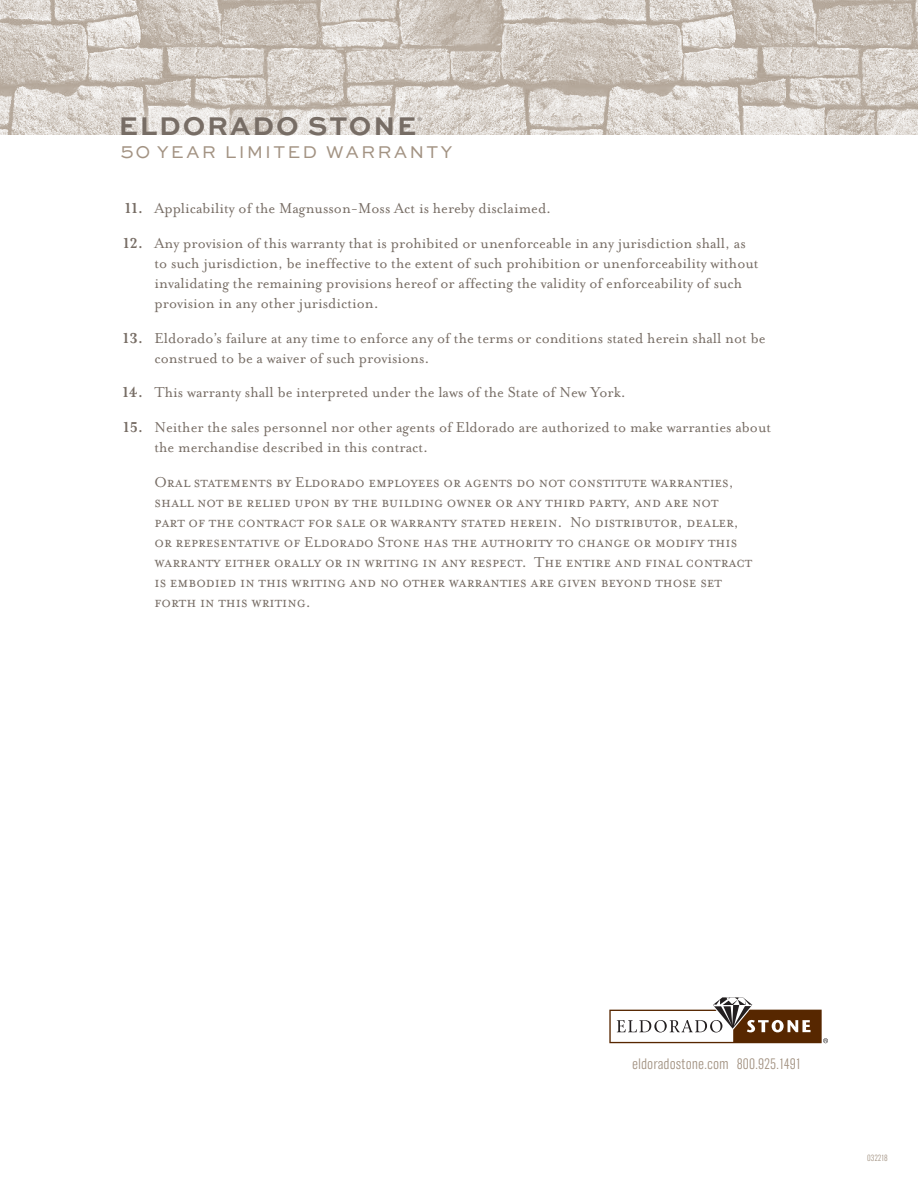
<style>
.page{position:relative;width:918px;height:1188px;background:#fff}
.page>*{position:absolute;margin:0;border:0;box-sizing:border-box;transform-origin:0 0}
.t1{font:700 27px "Sweet Sans";letter-spacing:.07em;color:#776d65}
.t2{font:18px "Sweet Sans";letter-spacing:.12em;color:#a39383}
.t3{font:16.5px/20px "Mrs Eaves OT";color:#776d65}
.t4{font:300 15.15px "Grotzec Cond";color:#a39383}
.t5{font:300 9px "Grotzec Cond";color:#a39383}
.t6{font:5.25px "Helvetica Neue LT Std";color:#776d65}
.s1{font-size:19.2px}
.s2{font-weight:700}
</style>
<div class="page">
<svg style="left:609px;top:997px;width:219px;height:46px"></svg>
<img style="left:0;top:0;width:918px;height:135px">
<div style="left:110px;top:105px;width:324px;height:42px;background:#fff;opacity:.5"></div>
<h1 class="t1" style="left:119px;top:110px;width:299px">ELDORADO STONE</h1>
<p class="t6" style="left:418px;top:116px;width:6px">®</p>
<p class="t2" style="left:120px;top:141px;width:334px"><span class="s1">50</span> YEAR LIMITED WARRANTY</p>
<p class="t3" style="left:125px;top:198px;width:428px"><span class="s2">11.</span> Applicability of the Magnusson-Moss Act is hereby disclaimed.</p>
<p class="t3" style="left:154px;top:233px;width:606px;text-indent:-31px"><span class="s2">12.</span> Any provision of this warranty that is prohibited or unenforceable in any jurisdiction shall, as to such jurisdiction, be ineffective to the extent of such prohibition or unenforceability without invalidating the remaining provisions hereof or affecting the validity of enforceability of such provision in any other jurisdiction.</p>
<p class="t3" style="left:154px;top:328px;width:613px;text-indent:-32px"><span class="s2">13.</span> Eldorado’s failure at any time to enforce any of the terms or conditions stated herein shall not be construed to be a waiver of such provisions.</p>
<p class="t3" style="left:122px;top:382px;width:505px"><span class="s2">14.</span> This warranty shall be interpreted under the laws of the State of New York.</p>
<p class="t3" style="left:154px;top:417px;width:618px;text-indent:-31px"><span class="s2">15.</span> Neither the sales personnel nor other agents of Eldorado are authorized to make warranties about the merchandise described in this contract.</p>
<p class="t3" style="left:154px;top:472px;width:599px">Oral statements by Eldorado employees or agents do not constitute warranties, shall not be relied upon by the building owner or any third party, and are not part of the contract for sale or warranty stated herein. No distributor, dealer, or representative of Eldorado Stone has the authority to change or modify this warranty either orally or in writing in any respect. The entire and final contract is embodied in this writing and no other warranties are given beyond those set forth in this writing.</p>
<p class="t4" style="left:632px;top:1055px;width:170px">eldoradostone.com 800.925.1491</p>
<p class="t5" style="left:867px;top:1153px;width:22px">032218</p>
</div>
